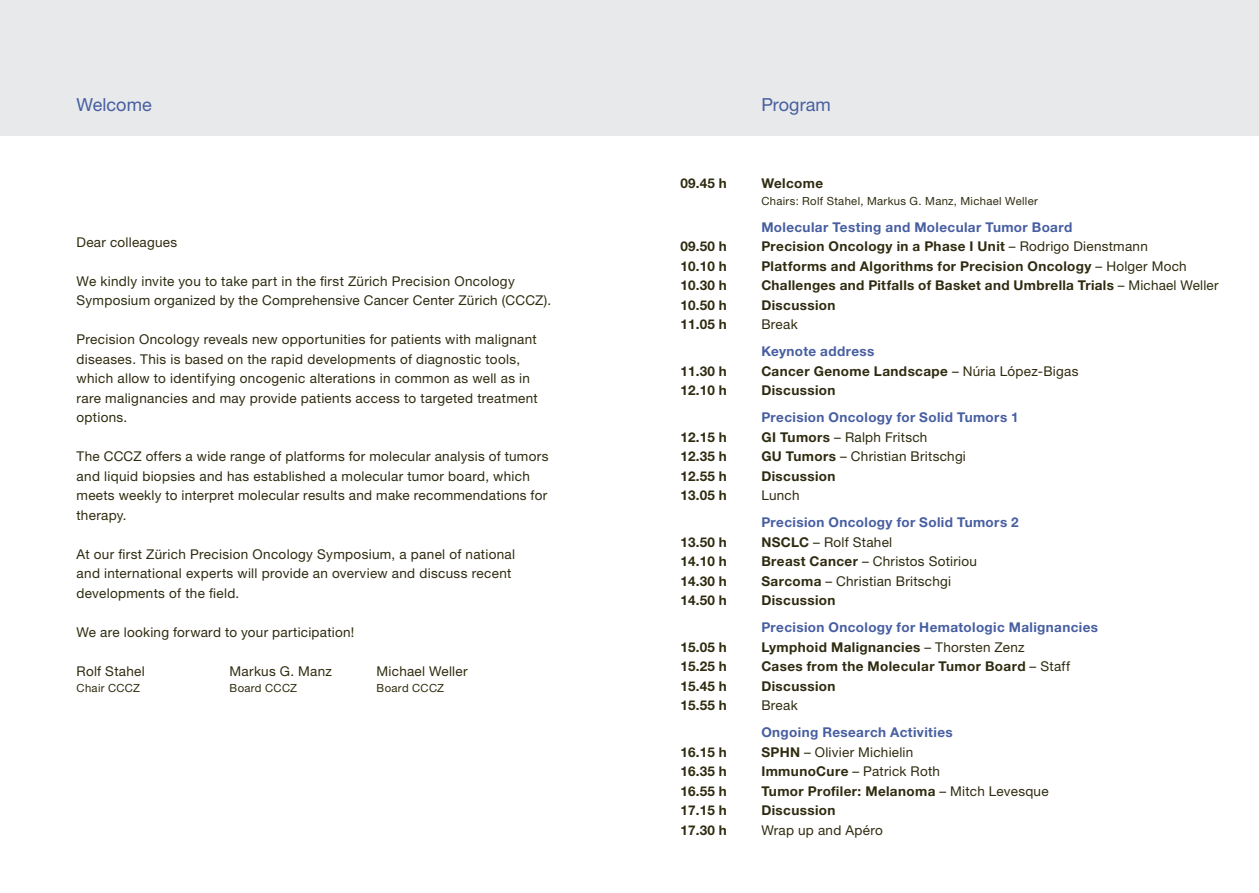
<style>
.page{position:relative;width:1259px;height:893px;background:#fff}
.page>*{position:absolute;margin:0;border:0;box-sizing:border-box;transform-origin:0 0}
.t1{font:18px "Helvetica Neue LT Std";color:#475ea1}
.t2{font:13.5px/19.5px "Helvetica Neue LT Std";letter-spacing:.025em;color:#2f2b10}
.t3{font:700 13.5px/19.5px "Helvetica Neue LT Std";letter-spacing:.025em;color:#2f2b10;text-align:justify}
.t4{font:700 13.5px/19.5px "Helvetica Neue LT Std";letter-spacing:.03em;color:#475ea1}
.t5{font:11.25px "Helvetica Neue LT Std";letter-spacing:.03em;color:#2f2b10}
.s1{color:#475ea1}
.s2{font-weight:400}
.s3{color:#2f2b10}
.s4{font-weight:400;color:#2f2b10}
.s5{font-weight:700;color:#475ea1}
.s6{font-weight:700}
</style>
<div class="page">
<div style="left:629px;top:0;width:630px;height:136px;background:#e7e9ea"></div>
<div style="left:0;top:0;width:629px;height:136px;background:#e7e9ea"></div>
<h1 class="t1" style="left:77px;top:93px;width:77px">Welcome</h1>
<h1 class="t1" style="left:761px;top:93px;width:71px">Program</h1>
<p class="t2" style="left:77px;top:232px;width:102px">Dear colleagues</p>
<p class="t2" style="left:77px;top:271px;width:476px">We kindly invite you to take part in the first Zürich Precision Oncology<br>Symposium organized by the Comprehensive Cancer Center Zürich (CCCZ).</p>
<p class="t2" style="left:77px;top:329px;width:463px">Precision Oncology reveals new opportunities for patients with malignant diseases. This is based on the rapid developments of diagnostic tools, which allow to identifying oncogenic alterations in common as well as in rare malignancies and may provide patients access to targeted treatment options.</p>
<p class="t2" style="left:77px;top:446px;width:473px">The CCCZ offers a wide range of platforms for molecular analysis of tumors and liquid biopsies and has established a molecular tumor board, which meets weekly to interpret molecular results and make recommendations for therapy.</p>
<p class="t2" style="left:77px;top:544px;width:440px">At our first Zürich Precision Oncology Symposium, a panel of national and international experts will provide an overview and discuss recent developments of the field.</p>
<p class="t2" style="left:77px;top:622px;width:279px">We are looking forward to your participation!</p>
<p class="t2" style="left:77px;top:661px;width:70px">Rolf Stahel</p>
<p class="t2" style="left:230px;top:661px;width:104px">Markus G. Manz</p>
<p class="t2" style="left:377px;top:661px;width:92px">Michael Weller</p>
<p class="t5" style="left:77px;top:681px;width:65px">Chair CCCZ</p>
<p class="t5" style="left:230px;top:681px;width:69px">Board CCCZ</p>
<p class="t5" style="left:377px;top:681px;width:69px">Board CCCZ</p>
<p class="t3" style="left:680px;top:173px;width:48px">09.45 h</p>
<p class="t3" style="left:680px;top:236px;width:48px">09.50 h 10.10 h 10.30 h 10.50 h 11.05 h</p>
<p class="t3" style="left:680px;top:361px;width:48px">11.30 h<br>12.10 h</p>
<p class="t3" style="left:680px;top:427px;width:48px">12.15 h 12.35 h 12.55 h 13.05 h</p>
<p class="t3" style="left:680px;top:532px;width:48px">13.50 h 14.10 h 14.30 h 14.50 h</p>
<p class="t3" style="left:680px;top:637px;width:48px">15.05 h 15.25 h 15.45 h 15.55 h</p>
<p class="t3" style="left:680px;top:742px;width:48px">16.15 h 16.35 h 16.55 h 17.15 h 17.30 h</p>
<p class="t3" style="left:761px;top:173px;width:63px">Welcome</p>
<p class="t5" style="left:761px;top:194px;width:278px">Chairs: Rolf Stahel, Markus G. Manz, Michael Weller</p>
<p class="t3" style="left:761px;top:217px;width:459px;text-align:left"><span class="s1">Molecular Testing and Molecular Tumor Board<br></span>Precision Oncology in a Phase I Unit <span class="s2">– Rodrigo Dienstmann<br></span>Platforms and Algorithms for Precision Oncology <span class="s2">– Holger Moch </span>Challenges and Pitfalls of Basket and Umbrella Trials <span class="s2">– Michael Weller </span>Discussion</p>
<p class="t2" style="left:761px;top:314px;width:38px">Break</p>
<p class="t3" style="left:761px;top:341px;width:319px;text-align:left"><span class="s1">Keynote address<br></span>Cancer Genome Landscape <span class="s2">– Núria López-Bigas<br></span>Discussion</p>
<p class="t4" style="left:761px;top:407px;width:259px">Precision Oncology for Solid Tumors 1<br><span class="s3">GI Tumors</span> <span class="s4">– Ralph Fritsch<br></span><span class="s3">GU Tumors</span> <span class="s4">– Christian Britschgi<br></span><span class="s3">Discussion</span></p>
<p class="t2" style="left:761px;top:485px;width:40px">Lunch</p>
<p class="t2" style="left:761px;top:512px;width:259px"><span class="s5">Precision Oncology for Solid Tumors 2<br></span><span class="s6">NSCLC</span> – Rolf Stahel<br><span class="s6">Breast Cancer</span> – Christos Sotiriou<br><span class="s6">Sarcoma</span> – Christian Britschgi<br><span class="s6">Discussion</span></p>
<p class="t3" style="left:761px;top:617px;width:338px;text-align:left"><span class="s1">Precision Oncology for Hematologic Malignancies </span>Lymphoid Malignancies <span class="s2">– Thorsten Zenz<br></span>Cases from the Molecular Tumor Board <span class="s2">– Staff </span>Discussion</p>
<p class="t2" style="left:761px;top:695px;width:38px">Break</p>
<p class="t3" style="left:761px;top:722px;width:289px;text-align:left"><span class="s1">Ongoing Research Activities<br></span>SPHN <span class="s2">– Olivier Michielin<br></span>ImmunoCure <span class="s2">– Patrick Roth<br></span>Tumor Profiler: Melanoma <span class="s2">– Mitch Levesque<br></span>Discussion</p>
<p class="t2" style="left:761px;top:820px;width:123px">Wrap up and Apéro</p>
</div>
